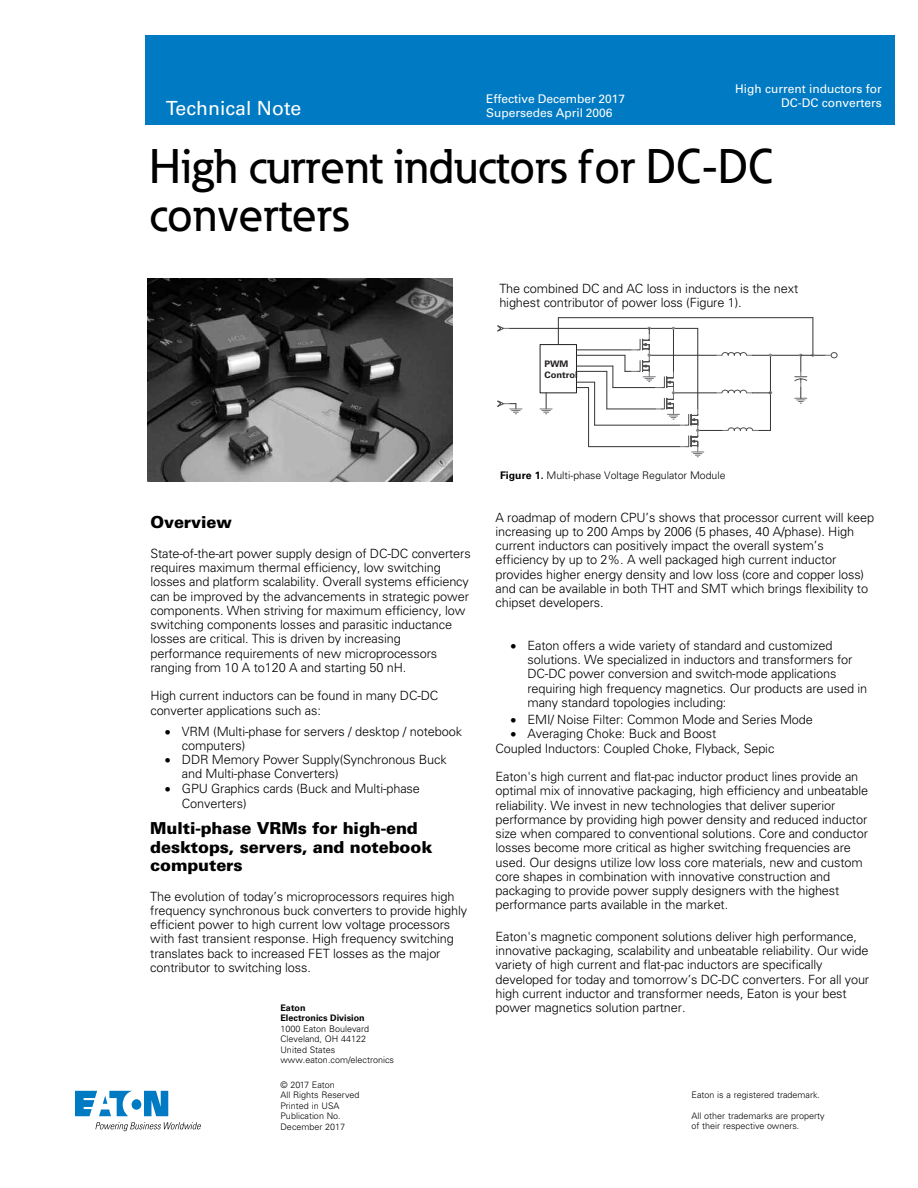
<style>
.page{position:relative;width:918px;height:1188px;background:#fff}
.page>*{position:absolute;margin:0;border:0;box-sizing:border-box;transform-origin:0 0}
.t1{font:500 48px/47.4px "Eaton";color:#000}
.t2{font:19.5px "Univers";color:#fff}
.t3{font:900 16.5px/18.5px "Univers";letter-spacing:-.01em;color:#000}
.t4{font:300 12.75px/14.2px "Univers";letter-spacing:-.01em;color:#000}
.t5{font:12px/14.4px "Univers";color:#fff}
.t6{font:300 10.5px "Univers";color:#000}
.t7{font:300 9px/10.5px "Univers";color:#000}
.t8{font:700 9px/10.5px "Univers";color:#000}
.t9{font:700 9px/10.8px "Univers";color:#231f20;scale:1.04 1}
.s1{font-weight:700}
</style>
<div class="page">
<svg style="left:75px;top:1091px;width:93px;height:25px"></svg>
<svg style="left:95px;top:1122px;width:106px;height:9px"></svg>
<div style="left:145px;top:36px;width:750px;height:89px;background:#007ac2"></div>
<img style="left:147px;top:279px;width:305px;height:203px">
<hr style="left:613px;top:387px;width:42px;height:1px;background:#343334">
<svg style="left:497px;top:325px;width:13px;height:7px"></svg>
<hr style="left:770px;top:355px;width:31px;height:1px;background:#343334">
<div style="left:540px;top:344px;width:37px;height:49px;border:1px solid #231f20"></div>
<hr style="left:588px;top:388px;width:1px;height:59px;background:#343334">
<hr style="left:510px;top:328px;width:139px;height:1px;background:#343334">
<div style="left:831px;top:352px;width:7px;height:6px;border:1px solid #4f4f51;border-radius:50%"></div>
<svg style="left:576px;top:382px;width:18px;height:6px"></svg>
<hr style="left:607px;top:409px;width:48px;height:1px;background:#343334">
<hr style="left:589px;top:446px;width:91px;height:1px;background:#343334">
<hr style="left:594px;top:382px;width:1px;height:43px;background:#343334">
<hr style="left:576px;top:349px;width:55px;height:1px;background:#343334">
<svg style="left:540px;top:393px;width:12px;height:21px"></svg>
<hr style="left:812px;top:318px;width:1px;height:37px;background:#343334">
<hr style="left:595px;top:425px;width:85px;height:1px;background:#343334">
<hr style="left:558px;top:317px;width:255px;height:1px;background:#343334">
<hr style="left:576px;top:371px;width:31px;height:1px;background:#343334">
<svg style="left:794px;top:354px;width:37px;height:50px"></svg>
<svg style="left:558px;top:318px;width:1px;height:27px"></svg>
<hr style="left:576px;top:366px;width:37px;height:1px;background:#343334">
<hr style="left:576px;top:355px;width:49px;height:1px;background:#343334">
<hr style="left:606px;top:371px;width:1px;height:38px;background:#343334">
<svg style="left:497px;top:400px;width:25px;height:14px"></svg>
<svg style="left:625px;top:327px;width:147px;height:130px"></svg>
<svg style="left:612px;top:366px;width:1px;height:22px"></svg>
<h2 class="t2" style="left:166px;top:97px;width:137px">Technical Note</h2>
<p class="t5" style="left:486px;top:92px;width:140px">Effective December 2017<br>Supersedes April 2006</p>
<p class="t5" style="left:735px;top:81px;width:148px;text-align:right">High current inductors for<br>DC-DC converters</p>
<h1 class="t1" style="left:149px;top:142px;width:625px">High current inductors for DC-DC converters</h1>
<p class="t4" style="left:499px;top:281px;width:300px">The combined DC and AC loss in inductors is the next highest contributor of power loss (Figure 1).</p>
<p class="t9" style="left:544px;top:359px;width:34px">PWM<br>Control</p>
<p class="t3" style="left:150px;top:513px;width:83px">Overview</p>
<p class="t4" style="left:150px;top:546px;width:322px">State-of-the-art power supply design of DC-DC converters requires maximum thermal efficiency, low switching losses and platform scalability. Overall systems efficiency can be improved by the advancements in strategic power components. When striving for maximum efficiency, low switching components losses and parasitic inductance losses are critical. This is driven by increasing performance requirements of new microprocessors ranging from 10 A to120 A and starting 50 nH.</p>
<p class="t4" style="left:150px;top:689px;width:289px">High current inductors can be found in many DC-DC converter applications such as:</p>
<p class="t4" style="left:182px;top:724px;width:282px;text-indent:-17px">• VRM (Multi-phase for servers / desktop / notebook computers)</p>
<p class="t4" style="left:182px;top:752px;width:266px;text-indent:-17px">• DDR Memory Power Supply(Synchronous Buck and Multi-phase Converters)</p>
<p class="t4" style="left:182px;top:780px;width:240px;line-height:15.3px;text-indent:-17px">• GPU Graphics cards (Buck and Multi-phase<br>Converters)</p>
<p class="t3" style="left:150px;top:819px;width:284px">Multi-phase VRMs for high-end desktops, servers, and notebook computers</p>
<p class="t4" style="left:150px;top:889px;width:318px">The evolution of today’s microprocessors requires high frequency synchronous buck converters to provide highly efficient power to high current low voltage processors with fast transient response. High frequency switching translates back to increased FET losses as the major contributor to switching loss.</p>
<p class="t8" style="left:280px;top:1002px;width:86px">Eaton<br>Electronics Division</p>
<p class="t7" style="left:280px;top:1023px;width:115px">1000 Eaton Boulevard<br>Cleveland, OH 44122<br>United States www.eaton.com/electronics</p>
<p class="t6" style="left:500px;top:469px;width:227px"><span class="s1">Figure 1.</span> Multi-phase Voltage Regulator Module</p>
<p class="t4" style="left:495px;top:510px;width:380px">A roadmap of modern CPU’s shows that processor current will keep increasing up to 200 Amps by 2006 (5 phases, 40 A/phase). High current inductors can positively impact the overall system’s efficiency by up to 2%. A well packaged high current inductor provides higher energy density and low loss (core and copper loss) and can be available in both THT and SMT which brings flexibility to chipset developers.</p>
<p class="t4" style="left:527px;top:638px;width:341px;text-indent:-17px">• Eaton offers a wide variety of standard and customized solutions. We specialized in inductors and transformers for DC-DC power conversion and switch-mode applications requiring high frequency magnetics. Our products are used in many standard topologies including:</p>
<p class="t4" style="left:510px;top:712px;width:304px">• EMI/ Noise Filter: Common Mode and Series Mode</p>
<p class="t4" style="left:495px;top:727px;width:280px;text-indent:15px">• Averaging Choke: Buck and Boost<br>Coupled Inductors: Coupled Choke, Flyback, Sepic</p>
<p class="t4" style="left:495px;top:769px;width:374px">Eaton's high current and flat-pac inductor product lines provide an optimal mix of innovative packaging, high efficiency and unbeatable reliability. We invest in new technologies that deliver superior performance by providing high power density and reduced inductor size when compared to conventional solutions. Core and conductor losses become more critical as higher switching frequencies are used. Our designs utilize low loss core materials, new and custom core shapes in combination with innovative construction and packaging to provide power supply designers with the highest performance parts available in the market.</p>
<p class="t4" style="left:495px;top:929px;width:375px">Eaton's magnetic component solutions deliver high performance, innovative packaging, scalability and unbeatable reliability. Our wide variety of high current and flat-pac inductors are specifically developed for today and tomorrow’s DC-DC converters. For all your high current inductor and transformer needs, Eaton is your best power magnetics solution partner.</p>
<p class="t7" style="left:280px;top:1079px;width:81px">© 2017 Eaton<br>All Rights Reserved<br>Printed in USA<br>Publication No.<br>December 2017</p>
<p class="t7" style="left:692px;top:1090px;width:130px">Eaton is a registered trademark.</p>
<p class="t7" style="left:692px;top:1111px;width:135px">All other trademarks are property of their respective owners.</p>
</div>
